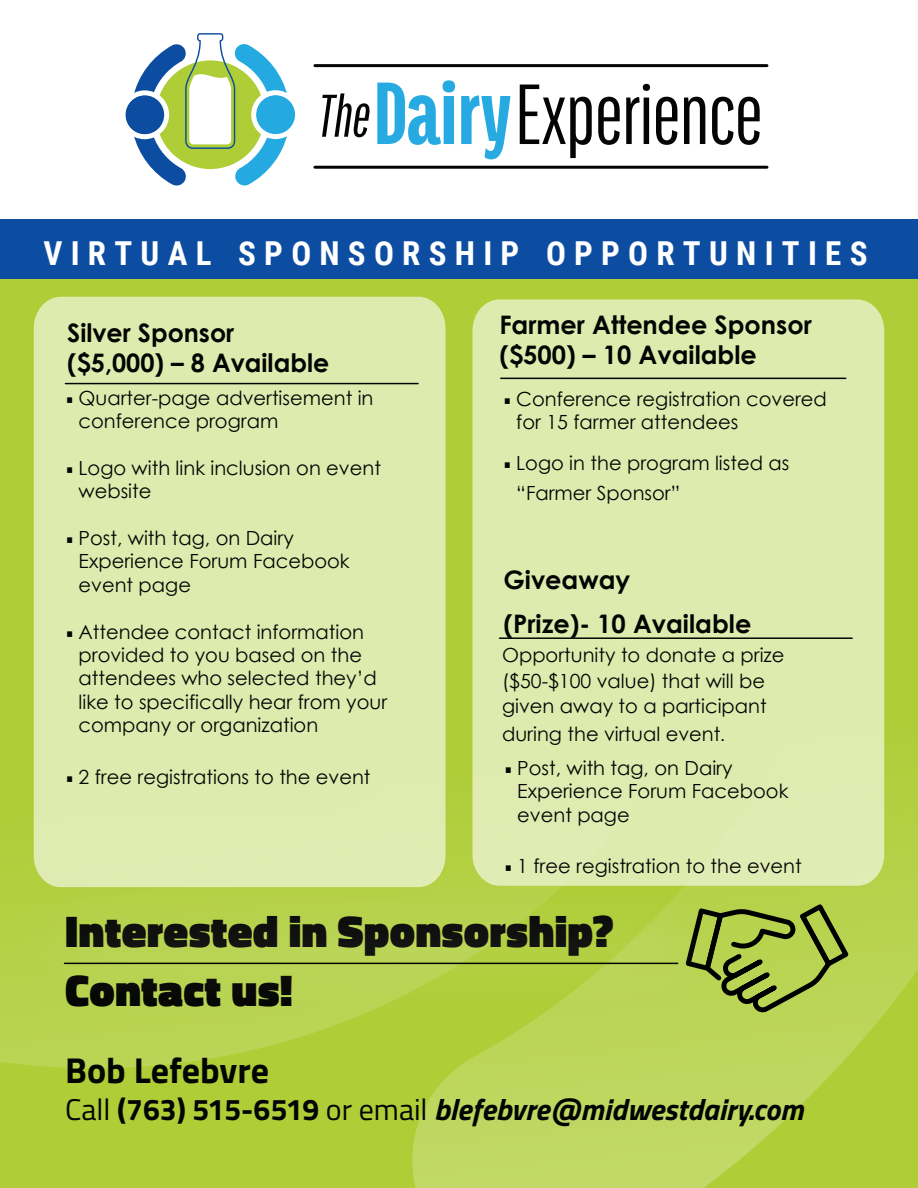
<style>
.page{position:relative;width:918px;height:1188px;background:#fff}
.page>*{position:absolute;margin:0;border:0;box-sizing:border-box;transform-origin:0 0}
.t1{font:93px "Titular";color:#040503}
.t2{font:900 45px/58.5px "Titillium Web";letter-spacing:.005em;color:#040503}
.t3{font:700 36px "Titillium Web";color:#040503}
.t4{font:700 33px "Roboto Condensed";letter-spacing:.25em;color:#fff}
.t5{font:italic 700 30px "Titillium Web";color:#040503}
.t6{font:700 25.5px/30.2px "Century Gothic";color:#040503}
.t7{font:19.5px/23.2px "Century Gothic";color:#040503}
.s1{font-style:italic;font-size:65.55px}
.s2{font-weight:900;font-size:96px;color:#27aae1}
.s3{font-family:"Titillium Web"}
.s4{font-family:"Roboto Slab"}
.s5{font-weight:400;font-style:normal}
.s6{font-style:normal}
</style>
<div class="page">
<svg style="left:125px;top:33px;width:170px;height:153px"></svg>
<hr style="left:315px;top:166px;width:452px;height:3px;background:#040503">
<hr style="left:315px;top:64px;width:452px;height:3px;background:#040503">
<div style="left:0;top:278px;width:918px;height:910px;background:#aecd36"></div>
<div style="left:0;top:219px;width:918px;height:59px;background:#0d4da1"></div>
<img style="left:0;top:707px;width:918px;height:481px">
<div style="left:34px;top:297px;width:412px;height:581px;background:#deebae"></div>
<div style="left:472px;top:299px;width:412px;height:587px;background:#deebae"></div>
<hr style="left:500px;top:637px;width:352px;height:2px;background:#040503">
<hr style="left:501px;top:378px;width:345px;height:1px;background:#040503">
<svg style="left:739px;top:900px;width:114px;height:115px;background:#96ac42"></svg>
<div style="left:3px;top:878px;width:736px;height:141px;background:#fff;opacity:.55"></div>
<hr style="left:64px;top:963px;width:614px;height:1px;background:#040503">
<hr style="left:65px;top:383px;width:353px;height:1px;background:#040503">
<p class="t1" style="left:316px;top:69px;width:448px"><span class="s1">The</span><span class="s2">Dairy</span>Experience</p>
<h3 class="t4" style="left:43px;top:231px;width:826px">VIRTUAL SPONSORSHIP OPPORTUNITIES</h3>
<h3 class="t6" style="left:67px;top:317px;width:264px">Silver Sponsor ($5,000) – 8 Available</h3>
<p class="t7" style="left:79px;top:386px;width:296px;text-indent:-14px"><span class="s3">•</span> Quarter-page advertisement in conference program</p>
<p class="t7" style="left:79px;top:456px;width:304px;text-indent:-14px"><span class="s3">•</span> Logo with link inclusion on event website</p>
<p class="t7" style="left:79px;top:526px;width:273px;text-indent:-14px"><span class="s3">•</span> Post, with tag, on Dairy<br>Experience Forum Facebook event page</p>
<p class="t7" style="left:79px;top:619px;width:310px;text-indent:-14px"><span class="s3">•</span> Attendee contact information provided to you based on the attendees who selected they’d like to specifically hear from your company or organization</p>
<p class="t7" style="left:65px;top:765px;width:307px"><span class="s3">•</span> 2 free registrations to the event</p>
<h3 class="t6" style="left:499px;top:309px;width:314px">Farmer Attendee Sponsor ($500) – 10 Available</h3>
<p class="t7" style="left:516px;top:387px;width:312px;text-indent:-14px"><span class="s3">•</span> Conference registration covered for 15 farmer attendees</p>
<p class="t7" style="left:516px;top:448px;width:275px;line-height:30px;text-indent:-14px"><span class="s3">•</span> Logo in the program listed as “Farmer Sponsor”</p>
<h3 class="t6" style="left:503px;top:557px;width:249px;line-height:43.7px">Giveaway<br>(Prize)- 10 Available</h3>
<p class="t7" style="left:502px;top:642px;width:284px;line-height:25.2px">Opportunity to donate a prize ($50-$100 value) that will be given away to a participant</p>
<p class="t7" style="left:502px;top:722px;width:224px">during the virtual event<span class="s4">.</span></p>
<p class="t7" style="left:517px;top:756px;width:273px;text-indent:-14px"><span class="s3">•</span> Post, with tag, on Dairy<br>Experience Forum Facebook event page</p>
<p class="t7" style="left:504px;top:854px;width:299px"><span class="s3">•</span> 1 free registration to the event</p>
<p class="t2" style="left:65px;top:902px;width:550px">Interested in Sponsorship?<br>Contact us!</p>
<p class="t3" style="left:65px;top:1043px;width:206px">Bob Lefebvre</p>
<p class="t5" style="left:65px;top:1086px;width:740px"><span class="s5">Call</span> <span class="s6">(763) 515-6519</span> <span class="s5">or email</span> blefebvre@midwestdairy.com</p>
</div>
